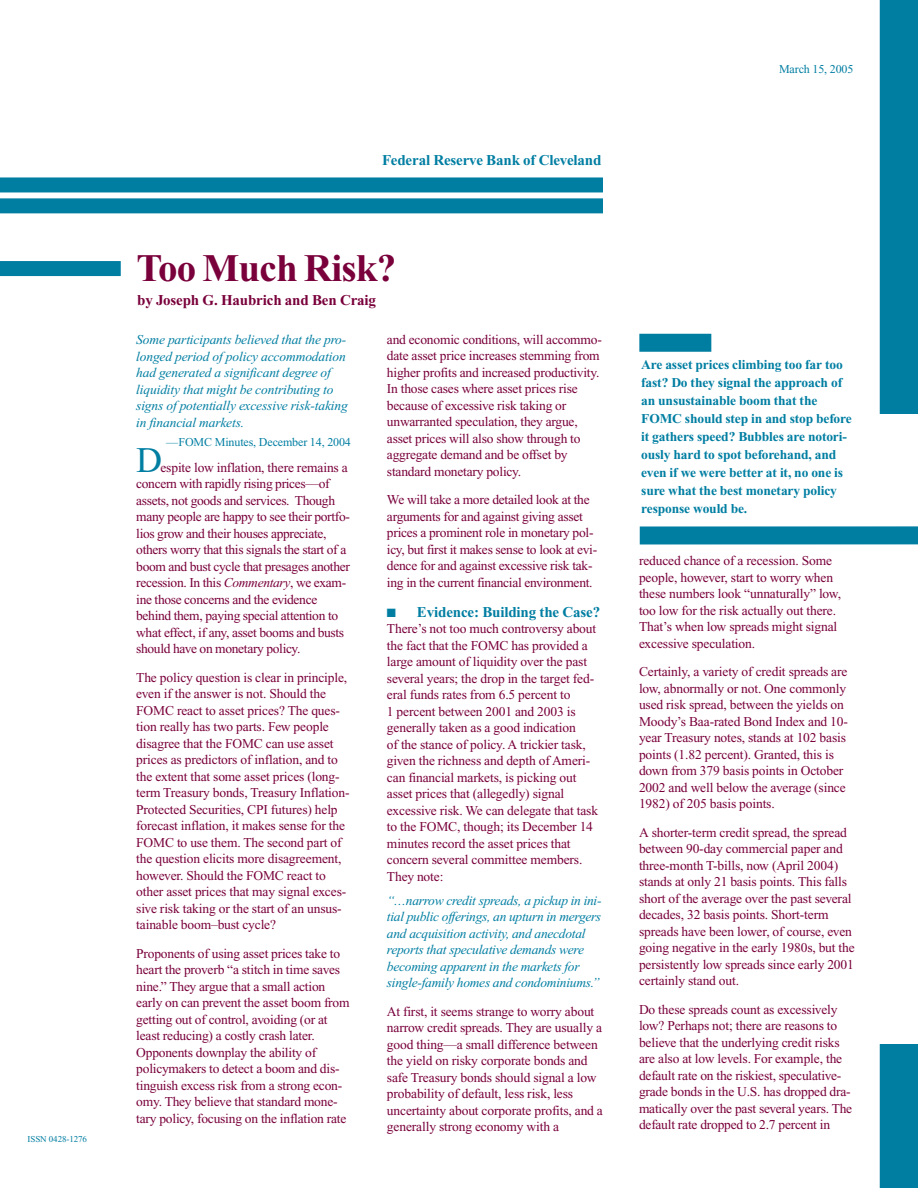
<style>
.page{position:relative;width:918px;height:1188px;background:#fff}
.page>*{position:absolute;margin:0;border:0;box-sizing:border-box;transform-origin:0 0}
.t1{font:700 39px "Times";letter-spacing:-.02em;color:#79003b}
.t2{font:36px "Times";color:#007ea2}
.t3{font:700 15px "Times";letter-spacing:-.01em;color:#007ea2}
.t4{font:700 15px "Times";letter-spacing:-.01em;color:#79003b}
.t5{font:13.5px/16.5px "Times";letter-spacing:-.01em;color:#79003b}
.t6{font:italic 13.5px/16.5px "Times";letter-spacing:-.02em;color:#007ea2}
.t7{font:700 13.5px/18px "Times";letter-spacing:-.01em;color:#007ea2}
.t8{font:12px "Times";letter-spacing:-.01em;color:#007ea2}
.t9{font:9px "Times";letter-spacing:-.01em;color:#007ea2}
.s1{font-style:italic}
</style>
<div class="page">
<div style="left:0;top:177px;width:603px;height:15px;background:#007ea2"></div>
<div style="left:0;top:198px;width:603px;height:15px;background:#007ea2"></div>
<div style="left:0;top:261px;width:121px;height:15px;background:#007ea2"></div>
<div style="left:880px;top:0;width:38px;height:414px;background:#007ea2"></div>
<div style="left:880px;top:1044px;width:38px;height:144px;background:#007ea2"></div>
<div style="left:639px;top:334px;width:72px;height:18px;background:#007ea2"></div>
<div style="left:640px;top:526px;width:278px;height:18px;background:#007ea2"></div>
<p class="t9" style="left:28px;top:1135px;width:61px">ISSN 0428-1276</p>
<p class="t3" style="left:382px;top:154px;width:221px">Federal Reserve Bank of Cleveland</p>
<h1 class="t1" style="left:136px;top:254px;width:261px">Too Much Risk?</h1>
<p class="t4" style="left:137px;top:294px;width:240px">by Joseph G. Haubrich and Ben Craig</p>
<p class="t6" style="left:136px;top:333px;width:213px">Some participants believed that the pro&shy;longed period of policy accommodation had generated a significant degree of liquidity that might be contributing to signs of potentially excessive risk-taking in financial markets.</p>
<p class="t8" style="left:166px;top:438px;width:186px">—FOMC Minutes, December 14, 2004</p>
<h2 class="t2" style="left:136px;top:446px;width:27px">D</h2>
<p class="t5" style="left:136px;top:460px;width:215px;text-indent:24px">espite low inflation, there remains a concern with rapidly rising prices—of assets, not goods and services. Though many people are happy to see their portfo&shy;lios grow and their houses appreciate, others worry that this signals the start of a boom and bust cycle that presages another recession. In this <span class="s1">Commentary</span>, we exam&shy;ine those concerns and the evidence behind them, paying special attention to what effect, if any, asset booms and busts should have on monetary policy.</p>
<p class="t5" style="left:136px;top:670px;width:215px">The policy question is clear in principle, even if the answer is not. Should the FOMC react to asset prices? The ques&shy;tion really has two parts. Few people disagree that the FOMC can use asset prices as predictors of inflation, and to the extent that some asset prices (long&shy;term Treasury bonds, Treasury Inflation-Protected Securities, CPI futures) help forecast inflation, it makes sense for the FOMC to use them. The second part of the question elicits more disagreement, however. Should the FOMC react to other asset prices that may signal exces&shy;sive risk taking or the start of an unsus&shy;tainable boom–bust cycle?</p>
<p class="t5" style="left:136px;top:946px;width:215px">Proponents of using asset prices take to heart the proverb “a stitch in time saves nine.” They argue that a small action early on can prevent the asset boom from getting out of control, avoiding (or at least reducing) a costly crash later.<br>Opponents downplay the ability of policymakers to detect a boom and dis&shy;tinguish excess risk from a strong econ&shy;omy. They believe that standard mone&shy;tary policy, focusing on the inflation rate</p>
<p class="t5" style="left:387px;top:332px;width:216px">and economic conditions, will accommo&shy;date asset price increases stemming from higher profits and increased productivity.<br>In those cases where asset prices rise because of excessive risk taking or unwarranted speculation, they argue, asset prices will also show through to aggregate demand and be offset by standard monetary policy.</p>
<p class="t5" style="left:387px;top:493px;width:212px">We will take a more detailed look at the arguments for and against giving asset prices a prominent role in monetary pol&shy;icy, but first it makes sense to look at evi&shy;dence for and against excessive risk tak&shy;ing in the current financial environment.</p>
<p class="t3" style="left:387px;top:606px;width:215px">■ Evidence: Building the Case?</p>
<p class="t5" style="left:387px;top:622px;width:213px">There’s not too much controversy about the fact that the FOMC has provided a large amount of liquidity over the past several years; the drop in the target fed&shy;eral funds rates from 6.5 percent to<br>1 percent between 2001 and 2003 is generally taken as a good indication<br>of the stance of policy. A trickier task, given the richness and depth of Ameri&shy;can financial markets, is picking out asset prices that (allegedly) signal excessive risk. We can delegate that task to the FOMC, though; its December 14 minutes record the asset prices that concern several committee members.<br>They note:</p>
<p class="t6" style="left:387px;top:893px;width:216px">“…narrow credit spreads, a pickup in ini&shy;tial public offerings, an upturn in mergers and acquisition activity, and anecdotal reports that speculative demands were becoming apparent in the markets for single-family homes and condominiums.”</p>
<p class="t5" style="left:387px;top:1004px;width:217px">At first, it seems strange to worry about narrow credit spreads. They are usually a good thing—a small difference between the yield on risky corporate bonds and safe Treasury bonds should signal a low probability of default, less risk, less uncertainty about corporate profits, and a generally strong economy with a</p>
<p class="t8" style="left:779px;top:64px;width:76px">March 15, 2005</p>
<p class="t7" style="left:641px;top:357px;width:212px">Are asset prices climbing too far too fast? Do they signal the approach of an unsustainable boom that the FOMC should step in and stop before it gathers speed? Bubbles are notori&shy;ously hard to spot beforehand, and even if we were better at it, no one is sure what the best monetary policy response would be.</p>
<p class="t5" style="left:639px;top:554px;width:204px">reduced chance of a recession. Some people, however, start to worry when these numbers look “unnaturally” low, too low for the risk actually out there.<br>That’s when low spreads might signal excessive speculation.</p>
<p class="t5" style="left:639px;top:665px;width:211px">Certainly, a variety of credit spreads are low, abnormally or not. One commonly used risk spread, between the yields on Moody’s Baa-rated Bond Index and 10- year Treasury notes, stands at 102 basis points (1.82 percent). Granted, this is down from 379 basis points in October 2002 and well below the average (since 1982) of 205 basis points.</p>
<p class="t5" style="left:639px;top:825px;width:217px">A shorter-term credit spread, the spread between 90-day commercial paper and three-month T-bills, now (April 2004) stands at only 21 basis points. This falls short of the average over the past several decades, 32 basis points. Short-term spreads have been lower, of course, even going negative in the early 1980s, but the persistently low spreads since early 2001 certainly stand out.</p>
<p class="t5" style="left:639px;top:1002px;width:215px">Do these spreads count as excessively low? Perhaps not; there are reasons to believe that the underlying credit risks are also at low levels. For example, the default rate on the riskiest, speculative&shy;grade bonds in the U.S. has dropped dra&shy;matically over the past several years. The default rate dropped to 2.7 percent in</p>
</div>
